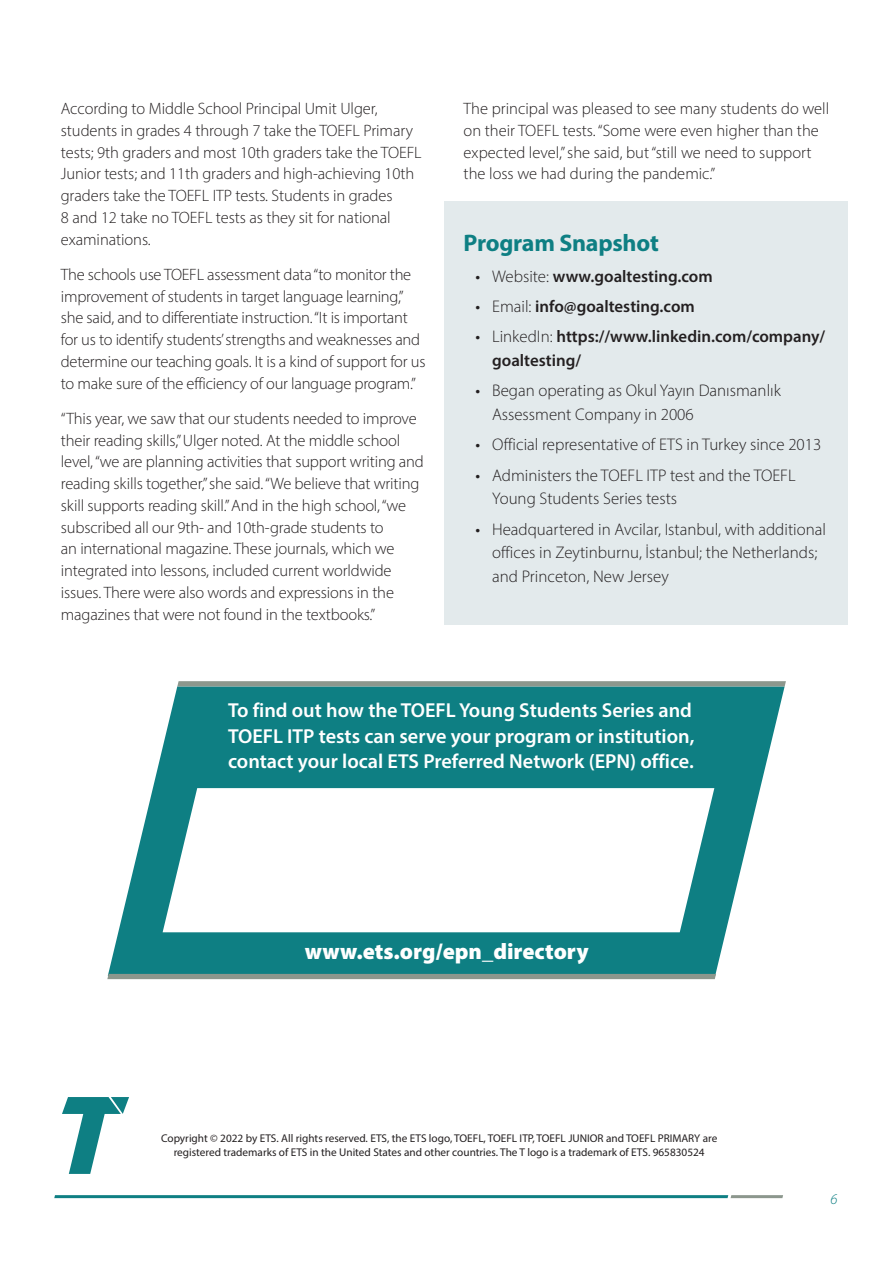
<style>
.page{position:relative;width:893px;height:1263px;background:#fff}
.page>*{position:absolute;margin:0;border:0;box-sizing:border-box;transform-origin:0 0}
.t1{font:700 24px "Myriad Pro";letter-spacing:-.01em;color:#0e7f83}
.P__body{font:900 22.5px "Myriad Pro";color:#fff}
.P__body-2{font:600 20.25px/25.5px "Myriad Pro";color:#fff}
.t2{font:300 16.8px/23.7px "Myriad Pro";color:#231f20}
.t3{font:600 16.8px/23.7px "Myriad Pro";color:#231f20}
.P__body-3{font:300 16.5px/21.8px "Myriad Pro";letter-spacing:-.01em;color:#231f20}
.t4{font:italic 300 15px "Myriad Pro";color:#0e7f83}
.P__copyright{font:11.25px/13.5px "Myriad Pro";color:#231f20;text-align:center}
.s1{font-weight:400}
.s2{font-weight:300}
</style>
<div class="page">
<hr style="left:731px;top:1195px;width:52px;height:3px;background:#8c978d">
<hr style="left:55px;top:1195px;width:673px;height:3px;background:#0e7f83">
<div style="left:444px;top:202px;width:404px;height:423px;background:#e3eaec"></div>
<svg style="left:108px;top:686px;width:677px;height:288px;fill:#0e7f83"></svg>
<svg style="left:163px;top:788px;width:551px;height:144px"></svg>
<div style="left:107px;top:974px;width:609px;height:5px;background:#8c978d"></div>
<svg style="left:177px;top:681px;width:609px;height:5px;background:#909a91"></svg>
<svg style="left:62px;top:1097px;width:67px;height:77px"></svg>
<p class="P__body-3" style="left:61px;top:98px;width:362px">According to Middle School Principal Umit Ulger, students in grades 4 through 7 take the TOEFL Primary tests; 9th graders and most 10th graders take the TOEFL Junior tests; and 11th graders and high-achieving 10th graders take the TOEFL ITP tests. Students in grades<br>8 and 12 take no TOEFL tests as they sit for national examinations.</p>
<p class="P__body-3" style="left:61px;top:263px;width:366px">The schools use TOEFL assessment data “to monitor the improvement of students in target language learning,” she said, and to differentiate instruction. “It is important for us to identify students’ strengths and weaknesses and determine our teaching goals. It is a kind of support for us to make sure of the efficiency of our language program.”</p>
<p class="P__body-3" style="left:61px;top:407px;width:365px">“This year, we saw that our students needed to improve their reading skills,” Ulger noted. At the middle school level, “we are planning activities that support writing and reading skills together,” she said. “We believe that writing skill supports reading skill.” And in the high school, “we subscribed all our 9th- and 10th-grade students to<br>an international magazine. These journals, which we integrated into lessons, included current worldwide issues. There were also words and expressions in the magazines that were not found in the textbooks.”</p>
<p class="P__body-3" style="left:464px;top:97px;width:367px">The principal was pleased to see many students do well on their TOEFL tests. “Some were even higher than the expected level,” she said, but “still we need to support the loss we had during the pandemic.”</p>
<h2 class="t1" style="left:464px;top:227px;width:197px">Program Snapshot</h2>
<p class="t3" style="left:476px;top:264px;width:239px"><span class="s1">•</span> <span class="s2">Website:</span> www.goaltesting.com</p>
<p class="t3" style="left:476px;top:294px;width:221px"><span class="s1">•</span> <span class="s2">Email:</span> info@goaltesting.com</p>
<p class="t3" style="left:492px;top:324px;width:335px;text-indent:-17px"><span class="s1">•</span> <span class="s2">LinkedIn:</span> https://www.linkedin.com/company/ goaltesting/</p>
<p class="t2" style="left:492px;top:379px;width:290px;text-indent:-17px"><span class="s1">•</span> Began operating as Okul Yayın Danısmanlık<br>Assessment Company in 2006</p>
<p class="t2" style="left:476px;top:433px;width:347px"><span class="s1">•</span> Official representative of ETS in Turkey since 2013</p>
<p class="t2" style="left:492px;top:463px;width:305px;text-indent:-17px"><span class="s1">•</span> Administers the TOEFL ITP test and the TOEFL<br>Young Students Series tests</p>
<p class="t2" style="left:492px;top:517px;width:335px;text-indent:-17px"><span class="s1">•</span> Headquartered in Avcilar, Istanbul, with additional offices in Zeytinburnu, İstanbul; the Netherlands; and Princeton, New Jersey</p>
<p class="P__body-2" style="left:228px;top:697px;width:468px">To find out how the TOEFL Young Students Series and<br>TOEFL ITP tests can serve your program or institution, contact your local ETS Preferred Network (EPN) office.</p>
<p class="P__body" style="left:305px;top:937px;width:285px">www.ets.org/epn_directory</p>
<p class="P__copyright" style="left:161px;top:1131px;width:558px">Copyright © 2022 by ETS. All rights reserved. ETS, the ETS logo, TOEFL, TOEFL ITP, TOEFL JUNIOR and TOEFL PRIMARY are registered trademarks of ETS in the United States and other countries. The T logo is a trademark of ETS. 965830524</p>
<p class="t4" style="left:830px;top:1190px;width:8px">6</p>
</div>
